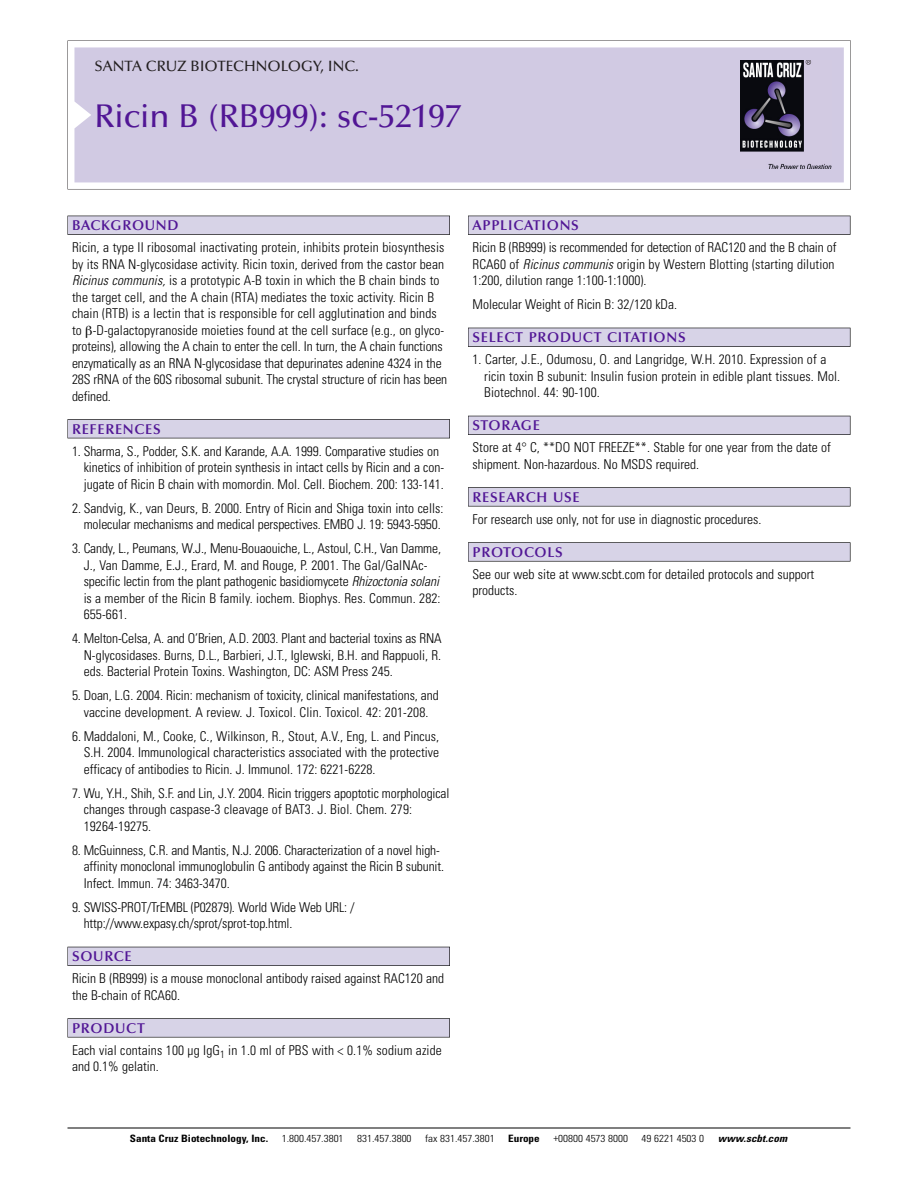
<style>
.page{position:relative;width:918px;height:1188px;background:#fff}
.page>*{position:absolute;margin:0;border:0;box-sizing:border-box;transform-origin:0 0}
.t1{font:500 33px "Optima";color:#511695}
.t2{font:500 15px "Optima";color:#231f20}
.t3{font:600 14.25px "Optima";letter-spacing:.05em;color:#511695}
.t4{font:300 condensed 13.5px/16.5px "Univers";color:#000}
.t5{font:300 condensed 10.2px "Univers";color:#000;scale:1.1 1}
.t6{font:700 condensed 10.2px "Univers";color:#000;scale:1.1 1}
.t7{font:italic 700 condensed 10.2px "Univers";letter-spacing:.005em;color:#000;scale:1.1 1}
.s1{font-style:italic}
</style>
<div class="page">
<svg style="left:68px;top:40px;width:783px;height:149px"></svg>
<div style="left:74px;top:47px;width:770px;height:135px;background:#d1cae3"></div>
<img style="left:741px;top:60px;width:90px;height:108px">
<div style="left:68px;top:216px;width:382px;height:19px;background:#525155"></div>
<div style="left:68px;top:216px;width:381px;height:18px;background:#d7d3e7"></div>
<div style="left:68px;top:419px;width:382px;height:19px;background:#525155"></div>
<div style="left:68px;top:420px;width:381px;height:18px;background:#d7d3e7"></div>
<div style="left:68px;top:947px;width:382px;height:19px;background:#525158"></div>
<div style="left:68px;top:947px;width:381px;height:18px;background:#d7d3e7"></div>
<div style="left:68px;top:1018px;width:382px;height:19px;background:#575759"></div>
<div style="left:68px;top:1019px;width:381px;height:18px;background:#d7d3e7"></div>
<div style="left:468px;top:216px;width:382px;height:19px;background:#525155"></div>
<div style="left:468px;top:216px;width:382px;height:18px;background:#d7d3e7"></div>
<div style="left:468px;top:328px;width:382px;height:19px;background:#515055"></div>
<div style="left:468px;top:328px;width:382px;height:18px;background:#d7d3e7"></div>
<div style="left:468px;top:416px;width:382px;height:19px;background:#525158"></div>
<div style="left:468px;top:416px;width:382px;height:18px;background:#d7d3e7"></div>
<div style="left:468px;top:487px;width:382px;height:19px;background:#575759"></div>
<div style="left:468px;top:488px;width:382px;height:18px;background:#d7d3e7"></div>
<svg style="left:468px;top:542px;width:382px;height:20px"></svg>
<div style="left:468px;top:543px;width:382px;height:18px;background:#d7d3e7"></div>
<hr style="left:68px;top:1128px;width:782px;height:1px;background:#000">
<p class="t2" style="left:94px;top:61px;width:266px">SANTA CRUZ BIOTECHNOLOGY, INC.</p>
<h1 class="t1" style="left:94px;top:103px;width:368px">Ricin B (RB999): sc-52197</h1>
<p class="t3" style="left:72px;top:219px;width:108px">BACKGROUND</p>
<p class="t4" style="left:72px;top:240px;width:377px">Ricin, a type II ribosomal inactivating protein, inhibits protein biosynthesis by its RNA N-glycosidase activity. Ricin toxin, derived from the castor bean <span class="s1">Ricinus communis,</span> is a prototypic A-B toxin in which the B chain binds to the target cell, and the A chain (RTA) mediates the toxic activity. Ricin B chain (RTB) is a lectin that is responsible for cell agglutination and binds to -D-galactopyranoside moieties found at the cell surface (e.g., on glyco&shy;proteins), allowing the A chain to enter the cell. In turn, the A chain functions enzymatically as an RNA N-glycosidase that depurinates adenine 4324 in the 28S rRNA of the 60S ribosomal subunit. The crystal structure of ricin has been defined.</p>
<p class="t3" style="left:72px;top:423px;width:90px">REFERENCES</p>
<p class="t4" style="left:84px;top:444px;width:362px;text-indent:-12px">1. Sharma, S., Podder, S.K. and Karande, A.A. 1999. Comparative studies on kinetics of inhibition of protein synthesis in intact cells by Ricin and a con&shy;jugate of Ricin B chain with momordin. Mol. Cell. Biochem. 200: 133-141.</p>
<p class="t4" style="left:72px;top:501px;width:373px;text-align:right">2. Sandvig, K., van Deurs, B. 2000. Entry of Ricin and Shiga toxin into cells: molecular mechanisms and medical perspectives. EMBO J. 19: 5943-5950.</p>
<p class="t4" style="left:84px;top:541px;width:359px;text-indent:-12px">3. Candy, L., Peumans, W.J., Menu-Bouaouiche, L., Astoul, C.H., Van Damme, J., Van Damme, E.J., Erard, M. and Rouge, P. 2001. The Gal/GalNAc&shy;specific lectin from the plant pathogenic basidiomycete <span class="s1">Rhizoctonia solani </span>is a member of the Ricin B family. iochem. Biophys. Res. Commun. 282:<br>655-661.</p>
<p class="t4" style="left:84px;top:631px;width:360px;text-align:justify;text-indent:-12px">4. Melton-Celsa, A. and O’Brien, A.D. 2003. Plant and bacterial toxins as RNA N-glycosidases. Burns, D.L., Barbieri, J.T., Iglewski, B.H. and Rappuoli, R. eds. Bacterial Protein Toxins. Washington, DC: ASM Press 245.</p>
<p class="t4" style="left:72px;top:688px;width:368px;text-align:center">5. Doan, L.G. 2004. Ricin: mechanism of toxicity, clinical manifestations, and vaccine development. A review. J. Toxicol. Clin. Toxicol. 42: 201-208.</p>
<p class="t4" style="left:84px;top:729px;width:357px;text-align:justify;text-indent:-12px">6. Maddaloni, M., Cooke, C., Wilkinson, R., Stout, A.V., Eng, L. and Pincus, S.H. 2004. Immunological characteristics associated with the protective efficacy of antibodies to Ricin. J. Immunol. 172: 6221-6228.</p>
<p class="t4" style="left:84px;top:786px;width:367px;text-indent:-12px">7. Wu, Y.H., Shih, S.F. and Lin, J.Y. 2004. Ricin triggers apoptotic morphological changes through caspase-3 cleavage of BAT3. J. Biol. Chem. 279:<br>19264-19275.</p>
<p class="t4" style="left:84px;top:843px;width:362px;text-indent:-12px">8. McGuinness, C.R. and Mantis, N.J. 2006. Characterization of a novel high&shy;affinity monoclonal immunoglobulin G antibody against the Ricin B subunit.<br>Infect. Immun. 74: 3463-3470.</p>
<p class="t4" style="left:84px;top:900px;width:273px;text-indent:-12px">9. SWISS-PROT/TrEMBL (P02879). World Wide Web URL: / http://www.expasy.ch/sprot/sprot-top.html.</p>
<p class="t3" style="left:72px;top:951px;width:61px">SOURCE</p>
<p class="t4" style="left:72px;top:971px;width:374px">Ricin B (RB999) is a mouse monoclonal antibody raised against RAC120 and the B-chain of RCA60.</p>
<p class="t3" style="left:72px;top:1022px;width:74px">PRODUCT</p>
<p class="t4" style="left:72px;top:1043px;width:371px">Each vial contains 100 µg IgG<sub>1</sub> in 1.0 ml of PBS with &lt; 0.1% sodium azide and 0.1% gelatin.</p>
<p class="t3" style="left:473px;top:219px;width:108px">APPLICATIONS</p>
<p class="t4" style="left:473px;top:240px;width:365px">Ricin B (RB999) is recommended for detection of RAC120 and the B chain of<br>RCA60 of <span class="s1">Ricinus communis</span> origin by Western Blotting (starting dilution<br>1:200, dilution range 1:100-1:1000).</p>
<p class="t4" style="left:473px;top:297px;width:206px">Molecular Weight of Ricin B: 32/120 kDa.</p>
<p class="t3" style="left:473px;top:332px;width:215px">SELECT PRODUCT CITATIONS</p>
<p class="t4" style="left:484px;top:352px;width:358px;text-indent:-12px">1. Carter, J.E., Odumosu, O. and Langridge, W.H. 2010. Expression of a ricin toxin B subunit: Insulin fusion protein in edible plant tissues. Mol.<br>Biotechnol. 44: 90-100.</p>
<p class="t3" style="left:473px;top:420px;width:69px">STORAGE</p>
<p class="t4" style="left:473px;top:440px;width:360px">Store at 4° C, **DO NOT FREEZE**. Stable for one year from the date of shipment. Non-hazardous. No MSDS required.</p>
<p class="t3" style="left:473px;top:491px;width:109px">RESEARCH USE</p>
<p class="t4" style="left:473px;top:512px;width:290px">For research use only, not for use in diagnostic procedures.</p>
<p class="t3" style="left:473px;top:546px;width:92px">PROTOCOLS</p>
<p class="t4" style="left:473px;top:567px;width:343px">See our web site at www.scbt.com for detailed protocols and support products.</p>
<p class="t6" style="left:130px;top:1135px;width:127px">Santa Cruz Biotechnology, Inc.</p>
<p class="t5" style="left:282px;top:1135px;width:58px">1.800.457.3801</p>
<p class="t5" style="left:357px;top:1135px;width:51px">831.457.3800</p>
<p class="t5" style="left:425px;top:1135px;width:65px">fax 831.457.3801</p>
<p class="t6" style="left:508px;top:1135px;width:30px">Europe</p>
<p class="t5" style="left:553px;top:1135px;width:69px">+00800 4573 8000</p>
<p class="t5" style="left:642px;top:1135px;width:58px">49 6221 4503 0</p>
<p class="t7" style="left:718px;top:1135px;width:64px">www.scbt.com</p>
</div>
